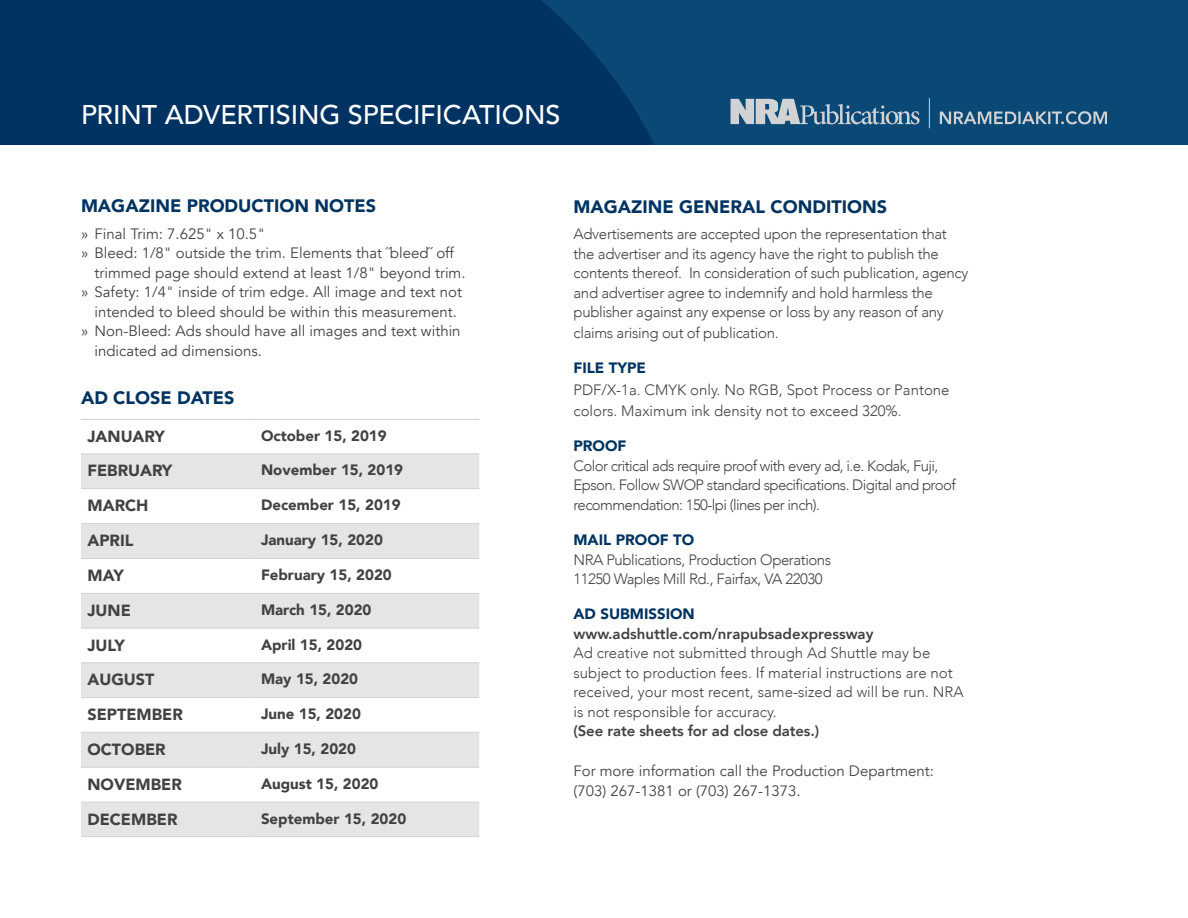
<style>
.page{position:relative;width:1188px;height:918px;background:#fff}
.page>*{position:absolute;margin:0;border:0;box-sizing:border-box;transform-origin:0 0}
.t1{font:500 27px "Avenir";letter-spacing:-.005em;color:#fff}
.t2{font:900 18px "Avenir";color:#003361}
.t3{font:900 16.2px "Avenir";color:#414243}
.t4{font:15px/19.5px "Avenir";color:#414243}
.t5{font:300 15px/19.5px "Avenir";letter-spacing:-.02em;color:#414243}
.t6{font:300 15px/19.5px "Avenir";color:#414243}
.t7{font:900 15px "Avenir";color:#414243}
.t8{font:300 15px/19.5px "Avenir";letter-spacing:-.04em;color:#414243}
.t9{font:800 15px "Avenir";color:#414243}
.t10{font:900 15px "Avenir";color:#003361}
</style>
<div class="page">
<div style="left:0;top:0;width:1188px;height:145px;background:#0a4975"></div>
<svg style="left:0;top:0;width:654px;height:145px;background:#003462"></svg>
<svg style="left:731px;top:99px;width:189px;height:25px"></svg>
<svg style="left:940px;top:111px;width:167px;height:13px"></svg>
<hr style="left:929px;top:98px;width:1px;height:30px;background:#d1d2d4">
<svg style="left:81px;top:454px;width:398px;height:382px;fill:#e4e5e7"></svg>
<hr style="left:81px;top:419px;width:174px;height:1px;background:#d1d2d4">
<hr style="left:255px;top:419px;width:224px;height:1px;background:#d1d2d4">
<hr style="left:81px;top:453px;width:174px;height:1px;background:#d1d2d4">
<hr style="left:255px;top:453px;width:224px;height:1px;background:#d1d2d4">
<hr style="left:81px;top:488px;width:174px;height:1px;background:#d1d2d4">
<hr style="left:255px;top:488px;width:224px;height:1px;background:#d1d2d4">
<hr style="left:81px;top:523px;width:174px;height:1px;background:#d1d2d4">
<hr style="left:255px;top:523px;width:224px;height:1px;background:#d1d2d4">
<hr style="left:81px;top:558px;width:174px;height:1px;background:#d1d2d4">
<hr style="left:255px;top:558px;width:224px;height:1px;background:#d1d2d4">
<hr style="left:81px;top:593px;width:174px;height:1px;background:#d1d2d4">
<hr style="left:255px;top:593px;width:224px;height:1px;background:#d1d2d4">
<hr style="left:81px;top:628px;width:174px;height:1px;background:#d1d2d4">
<hr style="left:255px;top:628px;width:224px;height:1px;background:#d1d2d4">
<hr style="left:81px;top:662px;width:174px;height:1px;background:#d1d2d4">
<hr style="left:255px;top:662px;width:224px;height:1px;background:#d1d2d4">
<hr style="left:81px;top:697px;width:174px;height:1px;background:#d1d2d4">
<hr style="left:255px;top:697px;width:224px;height:1px;background:#d1d2d4">
<hr style="left:81px;top:732px;width:174px;height:1px;background:#d1d2d4">
<hr style="left:255px;top:732px;width:224px;height:1px;background:#d1d2d4">
<hr style="left:81px;top:767px;width:174px;height:1px;background:#d1d2d4">
<hr style="left:255px;top:767px;width:224px;height:1px;background:#d1d2d4">
<hr style="left:81px;top:802px;width:174px;height:1px;background:#d1d2d4">
<hr style="left:255px;top:802px;width:224px;height:1px;background:#d1d2d4">
<hr style="left:81px;top:836px;width:174px;height:1px;background:#d1d2d4">
<hr style="left:255px;top:836px;width:224px;height:1px;background:#d1d2d4">
<h1 class="t1" style="left:81px;top:91px;width:481px">PRINT ADVERTISING SPECIFICATIONS</h1>
<p class="t2" style="left:81px;top:191px;width:297px">MAGAZINE PRODUCTION NOTES</p>
<p class="t4" style="left:81px;top:224px;width:186px">» Final Trim: 7.625" x 10.5"</p>
<p class="t4" style="left:81px;top:244px;width:374px">» Bleed: 1/8" outside the trim. Elements that ˝bleed˝ off</p>
<p class="t4" style="left:94px;top:263px;width:373px">trimmed page should extend at least 1/8" beyond trim.</p>
<p class="t4" style="left:81px;top:283px;width:382px">» Safety: 1/4" inside of trim edge. All image and text not</p>
<p class="t4" style="left:94px;top:302px;width:364px">intended to bleed should be within this measurement.</p>
<p class="t4" style="left:81px;top:322px;width:381px">» Non-Bleed: Ads should have all images and text within</p>
<p class="t4" style="left:94px;top:341px;width:169px">indicated ad dimensions.</p>
<p class="t2" style="left:81px;top:382px;width:155px">AD CLOSE DATES</p>
<p class="t3" style="left:87px;top:423px;width:79px">JANUARY</p>
<p class="t7" style="left:261px;top:423px;width:127px">October 15, 2019</p>
<p class="t3" style="left:87px;top:457px;width:86px">FEBRUARY</p>
<p class="t7" style="left:261px;top:457px;width:144px">November 15, 2019</p>
<p class="t3" style="left:87px;top:492px;width:63px">MARCH</p>
<p class="t7" style="left:261px;top:492px;width:141px">December 15, 2019</p>
<p class="t3" style="left:87px;top:527px;width:48px">APRIL</p>
<p class="t7" style="left:261px;top:527px;width:123px">January 15, 2020</p>
<p class="t3" style="left:87px;top:562px;width:38px">MAY</p>
<p class="t7" style="left:261px;top:562px;width:132px">February 15, 2020</p>
<p class="t3" style="left:87px;top:596px;width:45px">JUNE</p>
<p class="t7" style="left:261px;top:597px;width:112px">March 15, 2020</p>
<p class="t3" style="left:87px;top:631px;width:39px">JULY</p>
<p class="t7" style="left:261px;top:632px;width:103px">April 15, 2020</p>
<p class="t3" style="left:87px;top:666px;width:69px">AUGUST</p>
<p class="t7" style="left:261px;top:666px;width:99px">May 15, 2020</p>
<p class="t3" style="left:87px;top:701px;width:97px">SEPTEMBER</p>
<p class="t7" style="left:261px;top:701px;width:101px">June 15, 2020</p>
<p class="t3" style="left:87px;top:735px;width:80px">OCTOBER</p>
<p class="t7" style="left:261px;top:736px;width:96px">July 15, 2020</p>
<p class="t3" style="left:87px;top:770px;width:96px">NOVEMBER</p>
<p class="t7" style="left:261px;top:771px;width:119px">August 15, 2020</p>
<p class="t3" style="left:87px;top:805px;width:92px">DECEMBER</p>
<p class="t7" style="left:261px;top:805px;width:147px">September 15, 2020</p>
<p class="t2" style="left:573px;top:191px;width:315px">MAGAZINE GENERAL CONDITIONS</p>
<p class="t5" style="left:573px;top:224px;width:397px">Advertisements are accepted upon the representation that the advertiser and its agency have the right to publish the contents thereof. In consideration of such publication, agency and advertiser agree to indemnify and hold harmless the publisher against any expense or loss by any reason of any</p>
<p class="t5" style="left:573px;top:323px;width:207px">claims arising out of publication.</p>
<p class="t10" style="left:573px;top:355px;width:74px">FILE TYPE</p>
<p class="t6" style="left:573px;top:379px;width:378px;line-height:21px">PDF/X-1a. CMYK only. No RGB, Spot Process or Pantone colors. Maximum ink density not to exceed 320%.</p>
<p class="t10" style="left:573px;top:433px;width:55px">PROOF</p>
<p class="t8" style="left:573px;top:456px;width:384px">Color critical ads require proof with every ad, i.e. Kodak, Fuji,<br>Epson. Follow SWOP standard specifications. Digital and proof recommendation: 150-lpi (lines per inch).</p>
<p class="t10" style="left:573px;top:527px;width:122px">MAIL PROOF TO</p>
<p class="t5" style="left:573px;top:550px;width:259px">NRA Publications, Production Operations<br>11250 Waples Mill Rd., Fairfax, VA 22030</p>
<p class="t10" style="left:573px;top:601px;width:123px">AD SUBMISSION</p>
<p class="t9" style="left:573px;top:622px;width:302px">www.adshuttle.com/nrapubsadexpressway</p>
<p class="t6" style="left:573px;top:643px;width:392px">Ad creative not submitted through Ad Shuttle may be subject to production fees. If material instructions are not received, your most recent, same-sized ad will be run. NRA is not responsible for accuracy.</p>
<p class="t9" style="left:573px;top:719px;width:247px">(See rate sheets for ad close dates.)</p>
<p class="t4" style="left:573px;top:761px;width:362px">For more information call the Production Department: (703) 267-1381 or (703) 267-1373.</p>
</div>
